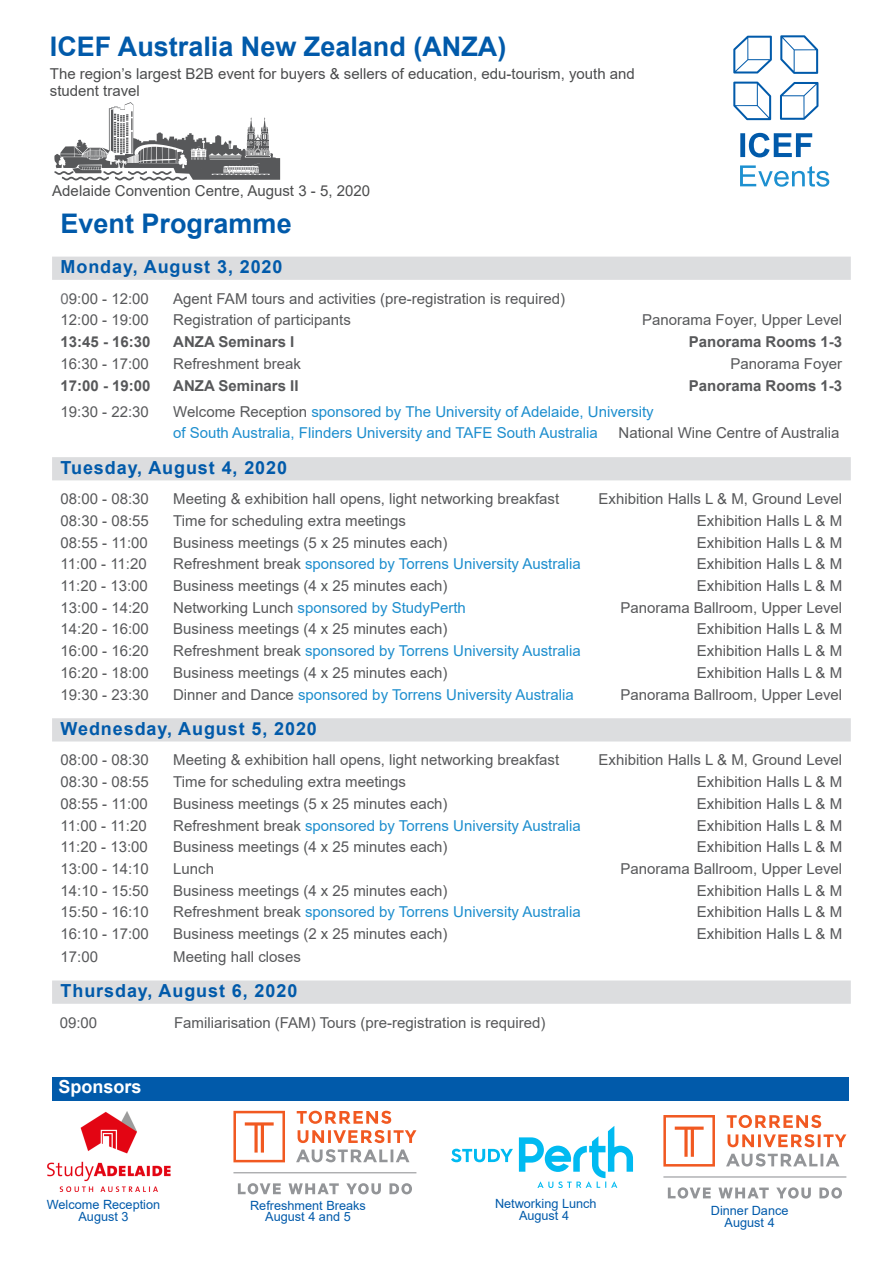
<style>
.page{position:relative;width:893px;height:1263px;background:#fff}
.page>*{position:absolute;margin:0;border:0;box-sizing:border-box;transform-origin:0 0}
.Form_Titel{font:700 27px "Arial";color:#015aaa}
.Balken_Hell_Subline{font:700 18px "Arial";letter-spacing:.05em;color:#015aaa}
.Programme{font:700 18px "Arial";color:#fff}
.tab_6_6_TEXT{font:15px "Arial";color:#57585a}
.tab_6_6_TEXT-2{font:15px/21.8px "Arial";color:#1d8ece}
.Header_subline{font:15px/16.5px "Arial";color:#4b4c4d}
.tab_6_6_TEXT-3{font:700 15px "Arial";color:#57585a}
.Absatzformat_1{font:12.75px/11.7px "Arial";color:#015aaa;text-align:center}
.s1{color:#6c6d70}
.s2{color:#57585a}
</style>
<div class="page">
<div style="left:52px;top:257px;width:799px;height:23px;background:#dcdddf"></div>
<div style="left:52px;top:457px;width:799px;height:23px;background:#dcdddf"></div>
<div style="left:52px;top:718px;width:799px;height:23px;background:#dcdddf"></div>
<div style="left:52px;top:980px;width:799px;height:24px;background:#dcdddf"></div>
<svg style="left:733px;top:36px;width:39px;height:38px"></svg>
<svg style="left:780px;top:35px;width:38px;height:39px"></svg>
<svg style="left:733px;top:82px;width:38px;height:38px"></svg>
<svg style="left:780px;top:82px;width:38px;height:38px"></svg>
<svg style="left:740px;top:133px;width:72px;height:24px"></svg>
<svg style="left:740px;top:165px;width:89px;height:22px"></svg>
<svg style="left:54px;top:102px;width:226px;height:78px"></svg>
<div style="left:52px;top:1077px;width:796px;height:23px;background:#015aaa"></div>
<svg style="left:451px;top:1149px;width:62px;height:13px"></svg>
<svg style="left:519px;top:1126px;width:114px;height:62px"></svg>
<svg style="left:233px;top:1111px;width:183px;height:51px"></svg>
<svg style="left:233px;top:1172px;width:183px;height:22px"></svg>
<img style="left:47px;top:1112px;width:124px;height:79px">
<svg style="left:663px;top:1115px;width:183px;height:51px"></svg>
<svg style="left:663px;top:1176px;width:183px;height:22px"></svg>
<p class="Form_Titel" style="left:50px;top:28px;width:458px">ICEF Australia New Zealand (ANZA)</p>
<p class="Header_subline" style="left:50px;top:66px;width:587px">The region’s largest B2B event for buyers &amp; sellers of education, edu-tourism, youth and student travel</p>
<p class="Header_subline" style="left:52px;top:183px;width:319px">Adelaide Convention Centre, August 3 - 5, 2020</p>
<p class="Form_Titel" style="left:61px;top:205px;width:233px">Event Programme</p>
<p class="Balken_Hell_Subline" style="left:61px;top:254px;width:223px">Monday, August 3, 2020</p>
<p class="tab_6_6_TEXT" style="left:61px;top:288px;width:90px"><span class="s1">0</span>9:00 - 12:00</p>
<p class="tab_6_6_TEXT" style="left:173px;top:288px;width:393px">Agent FAM tours and activities (pre-registration is required)</p>
<p class="tab_6_6_TEXT" style="left:61px;top:310px;width:90px">12:00 - 19:00</p>
<p class="tab_6_6_TEXT" style="left:173px;top:310px;width:179px">Registration of participants</p>
<p class="tab_6_6_TEXT" style="left:642px;top:310px;width:202px">Panorama Foyer, Upper Level</p>
<p class="tab_6_6_TEXT-3" style="left:61px;top:331px;width:92px">13:45 - 16:30</p>
<p class="tab_6_6_TEXT-3" style="left:173px;top:331px;width:123px">ANZA Seminars I</p>
<p class="tab_6_6_TEXT-3" style="left:689px;top:331px;width:155px">Panorama Rooms 1-3</p>
<p class="tab_6_6_TEXT" style="left:61px;top:353px;width:90px">16:30 - 17:00</p>
<p class="tab_6_6_TEXT" style="left:173px;top:353px;width:129px">Refreshment break</p>
<p class="tab_6_6_TEXT" style="left:731px;top:353px;width:113px">Panorama Foyer</p>
<p class="tab_6_6_TEXT-3" style="left:61px;top:375px;width:92px">17:00 - 19:00</p>
<p class="tab_6_6_TEXT-3" style="left:173px;top:375px;width:127px">ANZA Seminars II</p>
<p class="tab_6_6_TEXT-3" style="left:689px;top:375px;width:155px">Panorama Rooms 1-3</p>
<p class="tab_6_6_TEXT" style="left:61px;top:401px;width:90px">19:30 - 22:30</p>
<p class="tab_6_6_TEXT-2" style="left:173px;top:400px;width:482px"><span class="s2">Welcome Reception</span> sponsored by The University of Adelaide, University of South Australia, Flinders University and TAFE South Australia</p>
<p class="tab_6_6_TEXT" style="left:619px;top:423px;width:222px">National Wine Centre of Australia</p>
<p class="Balken_Hell_Subline" style="left:61px;top:455px;width:228px">Tuesday, August 4, 2020</p>
<p class="tab_6_6_TEXT" style="left:61px;top:489px;width:90px">08:00 - 08:30</p>
<p class="tab_6_6_TEXT" style="left:173px;top:489px;width:388px">Meeting &amp; exhibition hall opens, light networking breakfast</p>
<p class="tab_6_6_TEXT" style="left:599px;top:489px;width:245px">Exhibition Halls L &amp; M, Ground Level</p>
<p class="tab_6_6_TEXT" style="left:61px;top:510px;width:90px">08:30 - 08:55</p>
<p class="tab_6_6_TEXT" style="left:173px;top:510px;width:234px">Time for scheduling extra meetings</p>
<p class="tab_6_6_TEXT" style="left:697px;top:510px;width:147px">Exhibition Halls L &amp; M</p>
<p class="tab_6_6_TEXT" style="left:61px;top:532px;width:89px">08:55 - 11:00</p>
<p class="tab_6_6_TEXT" style="left:173px;top:532px;width:276px">Business meetings (5 x 25 minutes each)</p>
<p class="tab_6_6_TEXT" style="left:697px;top:532px;width:147px">Exhibition Halls L &amp; M</p>
<p class="tab_6_6_TEXT" style="left:61px;top:554px;width:88px">11:00 - 11:20</p>
<p class="tab_6_6_TEXT-2" style="left:173px;top:553px;width:409px"><span class="s2">Refreshment break</span> sponsored by Torrens University Australia</p>
<p class="tab_6_6_TEXT" style="left:697px;top:554px;width:147px">Exhibition Halls L &amp; M</p>
<p class="tab_6_6_TEXT" style="left:61px;top:575px;width:89px">11:20 - 13:00</p>
<p class="tab_6_6_TEXT" style="left:173px;top:575px;width:276px">Business meetings (4 x 25 minutes each)</p>
<p class="tab_6_6_TEXT" style="left:697px;top:575px;width:147px">Exhibition Halls L &amp; M</p>
<p class="tab_6_6_TEXT" style="left:61px;top:597px;width:90px">13:00 - 14:20</p>
<p class="tab_6_6_TEXT-2" style="left:173px;top:596px;width:294px"><span class="s2">Networking Lunch</span> sponsored by StudyPerth</p>
<p class="tab_6_6_TEXT" style="left:620px;top:597px;width:223px">Panorama Ballroom, Upper Level</p>
<p class="tab_6_6_TEXT" style="left:61px;top:619px;width:90px">14:20 - 16:00</p>
<p class="tab_6_6_TEXT" style="left:173px;top:619px;width:276px">Business meetings (4 x 25 minutes each)</p>
<p class="tab_6_6_TEXT" style="left:697px;top:619px;width:147px">Exhibition Halls L &amp; M</p>
<p class="tab_6_6_TEXT" style="left:61px;top:640px;width:90px">16:00 - 16:20</p>
<p class="tab_6_6_TEXT-2" style="left:173px;top:640px;width:409px"><span class="s2">Refreshment break</span> sponsored by Torrens University Australia</p>
<p class="tab_6_6_TEXT" style="left:697px;top:640px;width:147px">Exhibition Halls L &amp; M</p>
<p class="tab_6_6_TEXT" style="left:61px;top:662px;width:90px">16:20 - 18:00</p>
<p class="tab_6_6_TEXT" style="left:173px;top:662px;width:276px">Business meetings (4 x 25 minutes each)</p>
<p class="tab_6_6_TEXT" style="left:697px;top:662px;width:147px">Exhibition Halls L &amp; M</p>
<p class="tab_6_6_TEXT" style="left:61px;top:684px;width:90px">19:30 - 23:30</p>
<p class="tab_6_6_TEXT-2" style="left:173px;top:683px;width:402px"><span class="s2">Dinner and Dance</span> sponsored by Torrens University Australia</p>
<p class="tab_6_6_TEXT" style="left:620px;top:684px;width:223px">Panorama Ballroom, Upper Level</p>
<p class="Balken_Hell_Subline" style="left:61px;top:716px;width:258px">Wednesday, August 5, 2020</p>
<p class="tab_6_6_TEXT" style="left:61px;top:750px;width:90px">08:00 - 08:30</p>
<p class="tab_6_6_TEXT" style="left:173px;top:750px;width:388px">Meeting &amp; exhibition hall opens, light networking breakfast</p>
<p class="tab_6_6_TEXT" style="left:599px;top:750px;width:245px">Exhibition Halls L &amp; M, Ground Level</p>
<p class="tab_6_6_TEXT" style="left:61px;top:771px;width:90px">08:30 - 08:55</p>
<p class="tab_6_6_TEXT" style="left:173px;top:771px;width:234px">Time for scheduling extra meetings</p>
<p class="tab_6_6_TEXT" style="left:697px;top:771px;width:147px">Exhibition Halls L &amp; M</p>
<p class="tab_6_6_TEXT" style="left:61px;top:793px;width:89px">08:55 - 11:00</p>
<p class="tab_6_6_TEXT" style="left:173px;top:793px;width:276px">Business meetings (5 x 25 minutes each)</p>
<p class="tab_6_6_TEXT" style="left:697px;top:793px;width:147px">Exhibition Halls L &amp; M</p>
<p class="tab_6_6_TEXT" style="left:61px;top:815px;width:88px">11:00 - 11:20</p>
<p class="tab_6_6_TEXT-2" style="left:173px;top:814px;width:409px"><span class="s2">Refreshment break</span> sponsored by Torrens University Australia</p>
<p class="tab_6_6_TEXT" style="left:697px;top:815px;width:147px">Exhibition Halls L &amp; M</p>
<p class="tab_6_6_TEXT" style="left:61px;top:836px;width:89px">11:20 - 13:00</p>
<p class="tab_6_6_TEXT" style="left:173px;top:836px;width:276px">Business meetings (4 x 25 minutes each)</p>
<p class="tab_6_6_TEXT" style="left:697px;top:836px;width:147px">Exhibition Halls L &amp; M</p>
<p class="tab_6_6_TEXT" style="left:61px;top:858px;width:90px">13:00 - 14:10</p>
<p class="tab_6_6_TEXT" style="left:173px;top:858px;width:42px">Lunch</p>
<p class="tab_6_6_TEXT" style="left:620px;top:858px;width:223px">Panorama Ballroom, Upper Level</p>
<p class="tab_6_6_TEXT" style="left:61px;top:880px;width:90px">14:10 - 15:50</p>
<p class="tab_6_6_TEXT" style="left:173px;top:880px;width:276px">Business meetings (4 x 25 minutes each)</p>
<p class="tab_6_6_TEXT" style="left:697px;top:880px;width:147px">Exhibition Halls L &amp; M</p>
<p class="tab_6_6_TEXT" style="left:61px;top:902px;width:90px">15:50 - 16:10</p>
<p class="tab_6_6_TEXT-2" style="left:173px;top:901px;width:409px"><span class="s2">Refreshment break</span> sponsored by Torrens University Australia</p>
<p class="tab_6_6_TEXT" style="left:697px;top:902px;width:147px">Exhibition Halls L &amp; M</p>
<p class="tab_6_6_TEXT" style="left:61px;top:923px;width:90px">16:10 - 17:00</p>
<p class="tab_6_6_TEXT" style="left:173px;top:923px;width:276px">Business meetings (2 x 25 minutes each)</p>
<p class="tab_6_6_TEXT" style="left:697px;top:923px;width:147px">Exhibition Halls L &amp; M</p>
<p class="tab_6_6_TEXT" style="left:61px;top:946px;width:39px">17:00</p>
<p class="tab_6_6_TEXT" style="left:173px;top:946px;width:129px">Meeting hall closes</p>
<p class="Balken_Hell_Subline" style="left:61px;top:978px;width:238px">Thursday, August 6, 2020</p>
<p class="tab_6_6_TEXT" style="left:60px;top:1012px;width:39px">09:00</p>
<p class="tab_6_6_TEXT" style="left:174px;top:1012px;width:373px">Familiarisation (FAM) Tours (pre-registration is required)</p>
<p class="Programme" style="left:58px;top:1074px;width:85px">Sponsors</p>
<p class="Absatzformat_1" style="left:495px;top:1198px;width:103px">Networking Lunch<br>August 4</p>
<p class="Absatzformat_1" style="left:47px;top:1199px;width:115px">Welcome Reception<br>August 3</p>
<p class="Absatzformat_1" style="left:711px;top:1204px;width:79px">Dinner Dance<br>August 4</p>
<p class="Absatzformat_1" style="left:250px;top:1199px;width:117px">Refreshment Breaks<br>August 4 and 5</p>
</div>
